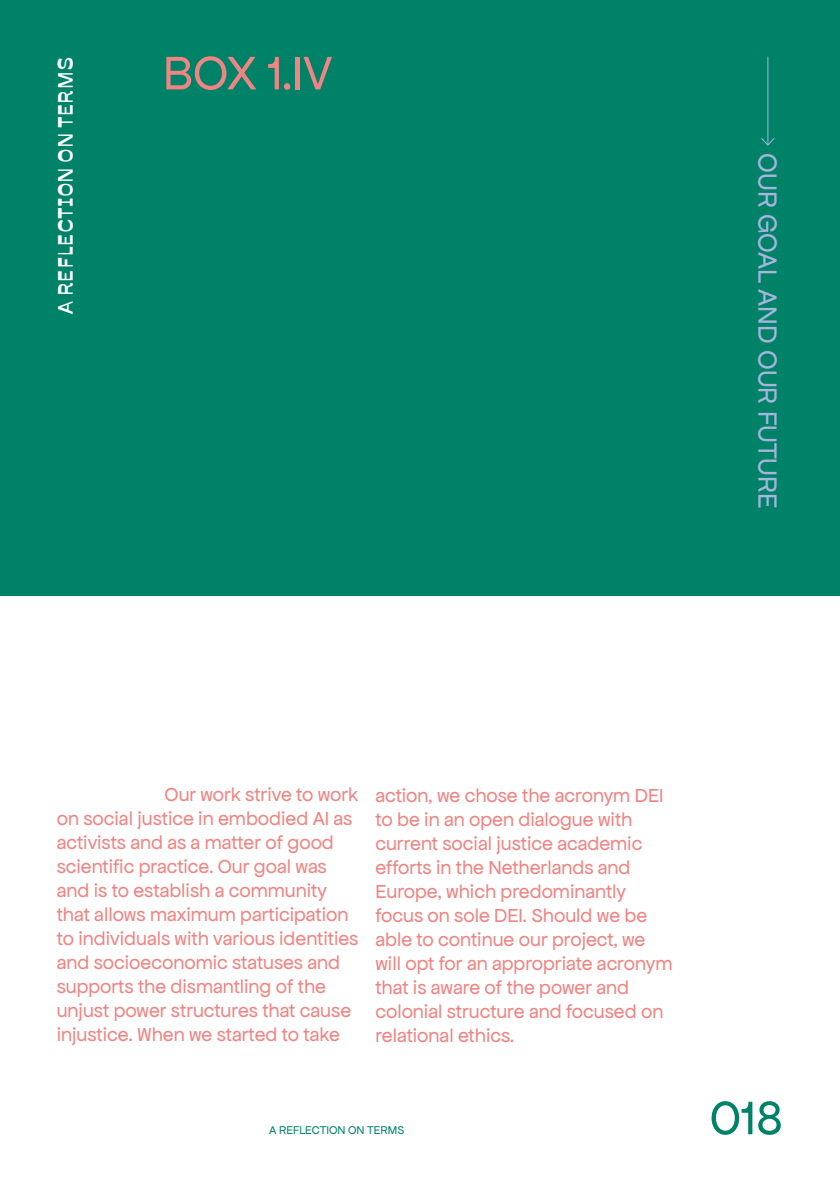
<style>
.page{position:relative;width:840px;height:1191px;background:#fff}
.page>*{position:absolute;margin:0;border:0;box-sizing:border-box;transform-origin:0 0}
.t1{font:50px "Apfel Grotezk";color:#f08482}
.t2{font:50px "Apfel Grotezk";color:#008269}
.t3{font:28px "Apfel Grotezk";color:#a5b5de}
.t4{font:20px/24px "Apfel Grotezk";color:#f08482}
.t5{font:20px "Savate";color:#fff}
.t6{font:12px "Apfel Grotezk";color:#008269}
</style>
<div class="page">
<div style="left:0;top:0;width:839px;height:595px;background:#008269"></div>
<hr style="left:767px;top:57px;width:1px;height:88px;background:#a5b5de">
<svg style="left:761px;top:137px;width:14px;height:9px"></svg>
<p class="t5" style="left:50px;top:315px;width:260px;rotate:-90deg">A REFLECTION ON TERMS</p>
<h1 class="t1" style="left:163px;top:47px;width:171px">BOX 1.IV</h1>
<h2 class="t3" style="left:782px;top:153px;width:356px;rotate:90deg">OUR GOAL AND OUR FUTURE</h2>
<p class="t4" style="left:57px;top:782px;width:303px;text-indent:108px">Our work strive to work on social justice in embodied AI as activists and as a matter of good scientific practice. Our goal was and is to establish a community that allows maximum participation to individuals with various identities and socioeconomic statuses and supports the dismantling of the unjust power structures that cause injustice. When we started to take</p>
<p class="t4" style="left:375px;top:783px;width:298px">action, we chose the acronym DEI to be in an open dialogue with current social justice academic efforts in the Netherlands and<br>Europe, which predominantly focus on sole DEI. Should we be able to continue our project, we will opt for an appropriate acronym that is aware of the power and colonial structure and focused on relational ethics.</p>
<p class="t6" style="left:269px;top:1124px;width:136px">A REFLECTION ON TERMS</p>
<h1 class="t2" style="left:709px;top:1091px;width:75px">018</h1>
</div>
